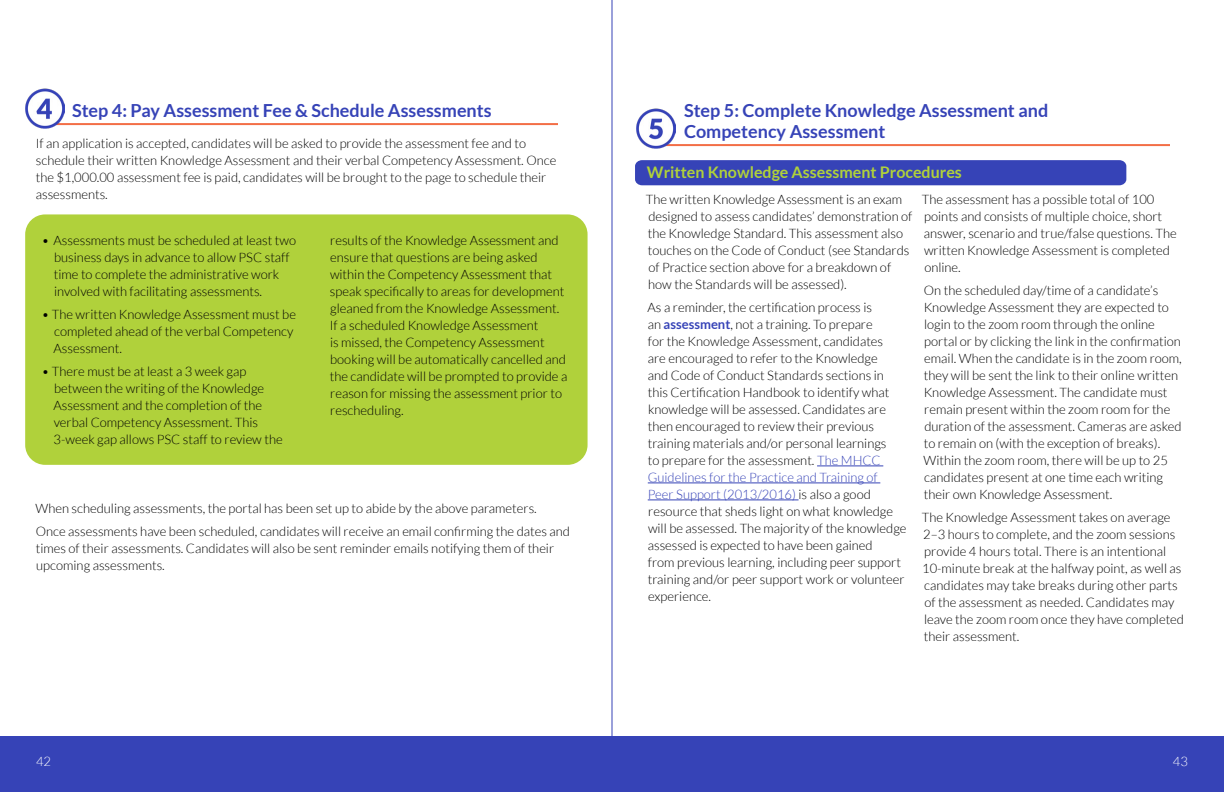
<style>
.page{position:relative;width:1224px;height:792px;background:#fff}
.page>*{position:absolute;margin:0;border:0;box-sizing:border-box;transform-origin:0 0}
.H3_Indent{font:700 18px/21px "Lato";color:#3643b7}
.Heading_4{font:700 16px "Lato";color:#b0d23a}
.Body{font:300 13px/17px "Lato";color:#000}
.Bullets{font:300 13px/17px "Lato";color:#000}
.t1{font:300 13px "Lato";color:#fff}
.s1{font-weight:700;color:#3643b7}
.s2{color:#3643b7}
</style>
<div class="page">
<div style="left:25px;top:214px;width:563px;height:251px;background:#b0d13b;border-radius:20px"></div>
<div style="left:0;top:737px;width:1224px;height:55px;background:#3643b7"></div>
<hr style="left:36px;top:123px;width:522px;height:2px;background:#f36e46">
<img style="left:25px;top:88px;width:40px;height:41px">
<div style="left:635px;top:160px;width:491px;height:25px;background:#3643b7"></div>
<hr style="left:648px;top:144px;width:522px;height:2px;background:#f36e46">
<hr style="left:817px;top:466px;width:66px;height:1px;background:#3643b7">
<hr style="left:648px;top:483px;width:232px;height:1px;background:#3643b7">
<hr style="left:648px;top:500px;width:151px;height:1px;background:#3643b7">
<img style="left:636px;top:108px;width:40px;height:41px">
<hr style="left:612px;top:0;width:1px;height:792px;background:#3643b7">
<h3 class="H3_Indent" style="left:72px;top:100px;width:421px">Step 4: Pay Assessment Fee &amp; Schedule Assessments</h3>
<p class="Body" style="left:36px;top:135px;width:522px">If an application is accepted, candidates will be asked to provide the assessment fee and to schedule their written Knowledge Assessment and their verbal Competency Assessment. Once the $1,000.00 assessment fee is paid, candidates will be brought to the page to schedule their assessments.</p>
<p class="Bullets" style="left:54px;top:232px;width:244px;text-indent:-12px">• Assessments must be scheduled at least two business days in advance to allow PSC staff time to complete the administrative work involved with facilitating assessments.</p>
<p class="Bullets" style="left:54px;top:306px;width:244px;text-indent:-12px">• The written Knowledge Assessment must be completed ahead of the verbal Competency<br>Assessment.</p>
<p class="Bullets" style="left:54px;top:363px;width:231px;text-indent:-12px">• There must be at least a 3 week gap between the writing of the Knowledge Assessment and the completion of the verbal Competency Assessment. This 3-week gap allows PSC staff to review the</p>
<p class="Bullets" style="left:330px;top:232px;width:239px">results of the Knowledge Assessment and ensure that questions are being asked within the Competency Assessment that speak specifically to areas for development gleaned from the Knowledge Assessment.<br>If a scheduled Knowledge Assessment<br>is missed, the Competency Assessment booking will be automatically cancelled and the candidate will be prompted to provide a reason for missing the assessment prior to rescheduling.</p>
<p class="Body" style="left:36px;top:499px;width:503px">When scheduling assessments, the portal has been set up to abide by the above parameters.</p>
<p class="Body" style="left:36px;top:522px;width:536px">Once assessments have been scheduled, candidates will receive an email confirming the dates and times of their assessments. Candidates will also be sent reminder emails notifying them of their upcoming assessments.</p>
<h3 class="H3_Indent" style="left:684px;top:100px;width:366px">Step 5: Complete Knowledge Assessment and<br>Competency Assessment</h3>
<h4 class="Heading_4" style="left:647px;top:163px;width:316px">Written Knowledge Assessment Procedures</h4>
<p class="Body" style="left:646px;top:191px;width:268px">The written Knowledge Assessment is an exam designed to assess candidates’ demonstration of the Knowledge Standard. This assessment also touches on the Code of Conduct (see Standards of Practice section above for a breakdown of how the Standards will be assessed).</p>
<p class="Body" style="left:648px;top:299px;width:260px">As a reminder, the certification process is<br>an <span class="s1">assessment</span>, not a training. To prepare<br>for the Knowledge Assessment, candidates<br>are encouraged to refer to the Knowledge<br>and Code of Conduct Standards sections in this Certification Handbook to identify what knowledge will be assessed. Candidates are then encouraged to review their previous training materials and/or personal learnings<br>to prepare for the assessment. <span class="s2">The MHCC Guidelines for the Practice and Training of Peer Support (2013/2016)</span> is also a good resource that sheds light on what knowledge will be assessed. The majority of the knowledge assessed is expected to have been gained<br>from previous learning, including peer support training and/or peer support work or volunteer experience.</p>
<p class="Body" style="left:922px;top:191px;width:257px">The assessment has a possible total of 100 points and consists of multiple choice, short answer, scenario and true/false questions. The written Knowledge Assessment is completed online.</p>
<p class="Body" style="left:924px;top:282px;width:260px">On the scheduled day/time of a candidate’s Knowledge Assessment they are expected to login to the zoom room through the online portal or by clicking the link in the confirmation email. When the candidate is in the zoom room, they will be sent the link to their online written Knowledge Assessment. The candidate must remain present within the zoom room for the duration of the assessment. Cameras are asked to remain on (with the exception of breaks).<br>Within the zoom room, there will be up to 25 candidates present at one time each writing their own Knowledge Assessment.</p>
<p class="Body" style="left:922px;top:509px;width:264px">The Knowledge Assessment takes on average 2–3 hours to complete, and the zoom sessions provide 4 hours total. There is an intentional 10-minute break at the halfway point, as well as candidates may take breaks during other parts of the assessment as needed. Candidates may leave the zoom room once they have completed their assessment.</p>
<p class="t1" style="left:36px;top:755px;width:17px">42</p>
<p class="t1" style="left:1173px;top:755px;width:17px">43</p>
<p class="t1" style="left:1177px;top:755px;width:9px">4</p>
</div>
